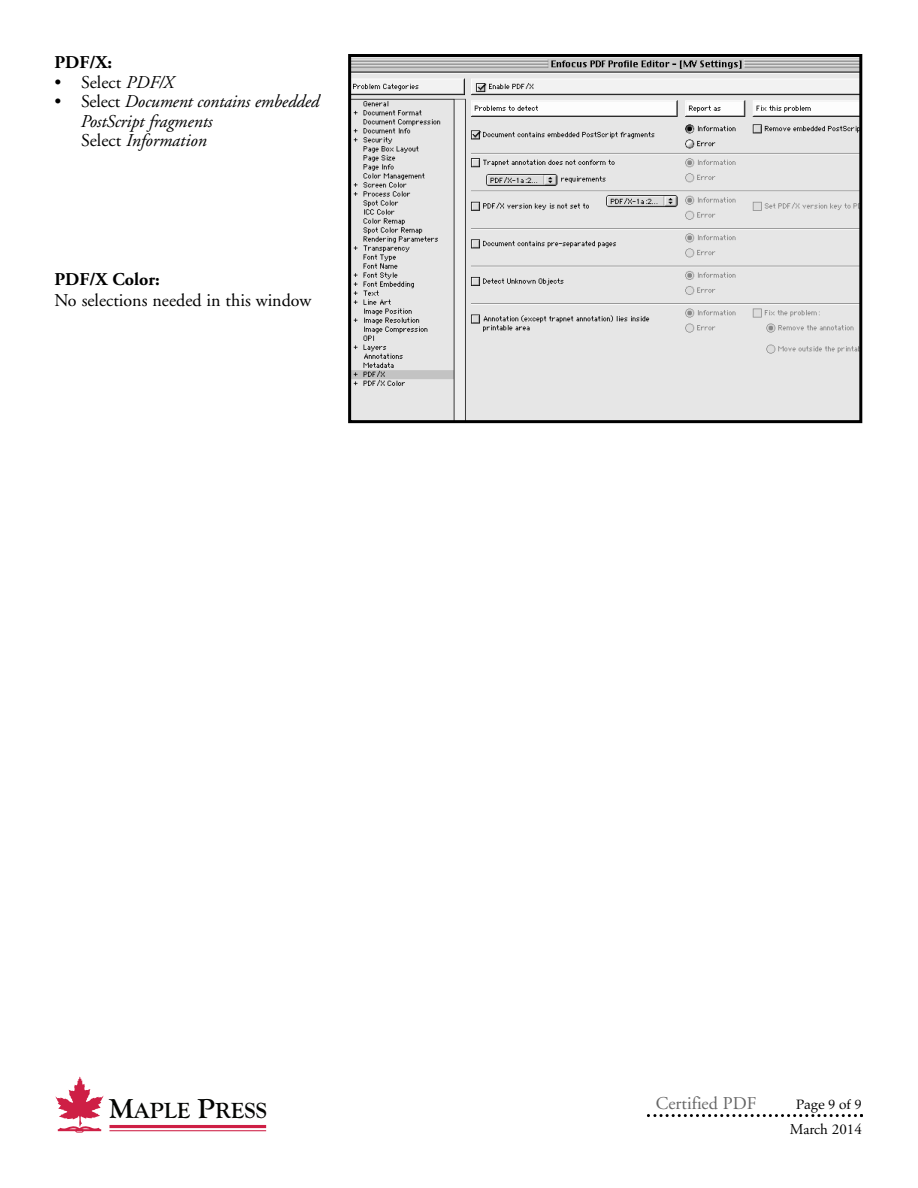
<style>
.page{position:relative;width:918px;height:1188px;background:#fff}
.page>*{position:absolute;margin:0;border:0;box-sizing:border-box;transform-origin:0 0}
.t1{font:700 22.65px "Goudy Old Style T";color:#040503}
.t2{font:italic 18px/19.5px "Adobe Garamond";letter-spacing:-.01em;color:#000}
.t3{font:18px "Adobe Garamond";color:#000}
.t4{font:18px "Adobe Garamond Bold Os F";color:#000}
.t5{font:18px "Adobe Garamond";color:#666}
.t6{font:15px "Adobe Garamond";letter-spacing:-.005em;color:#000}
.t7{font:13.5px "Palatino";color:#000}
.s1{font-style:italic}
.s2{font-style:normal}
.s3{font-style:normal;color:#fff}
.s4{font-size:28.35px}
</style>
<div class="page">
<svg style="left:647px;top:1114px;width:216px;height:3px"></svg>
<img style="left:352px;top:58px;width:506px;height:361px">
<div style="left:348px;top:54px;width:514px;height:369px;border:3px solid #000"></div>
<hr style="left:109px;top:1130px;width:157px;height:1px;background:#ce1f45">
<hr style="left:109px;top:1125px;width:157px;height:3px;background:#ce1f45">
<svg style="left:55px;top:1077px;width:49px;height:56px"></svg>
<p class="t4" style="left:54px;top:55px;width:59px">PDF/X:</p>
<p class="t3" style="left:54px;top:75px;width:121px">• Select <span class="s1">PDF/X</span></p>
<p class="t2" style="left:81px;top:94px;width:240px;text-indent:-26px"><span class="s2">• Select</span> Document contains embedded<br>PostScript fragments</p>
<p class="t2" style="left:54px;top:133px;width:154px"><span class="s3">•</span> <span class="s2">Select</span> Information</p>
<p class="t4" style="left:54px;top:272px;width:107px">PDF/X Color:</p>
<p class="t3" style="left:54px;top:294px;width:258px">No selections needed in this window</p>
<p class="t1" style="left:109px;top:1097px;width:160px"><span class="s4">M</span>APLE <span class="s4">P</span>RESS</p>
<p class="t5" style="left:656px;top:1096px;width:102px">Certified PDF</p>
<p class="t7" style="left:796px;top:1099px;width:67px">Page 9 of 9</p>
<p class="t6" style="left:790px;top:1124px;width:74px">March 2014</p>
</div>
